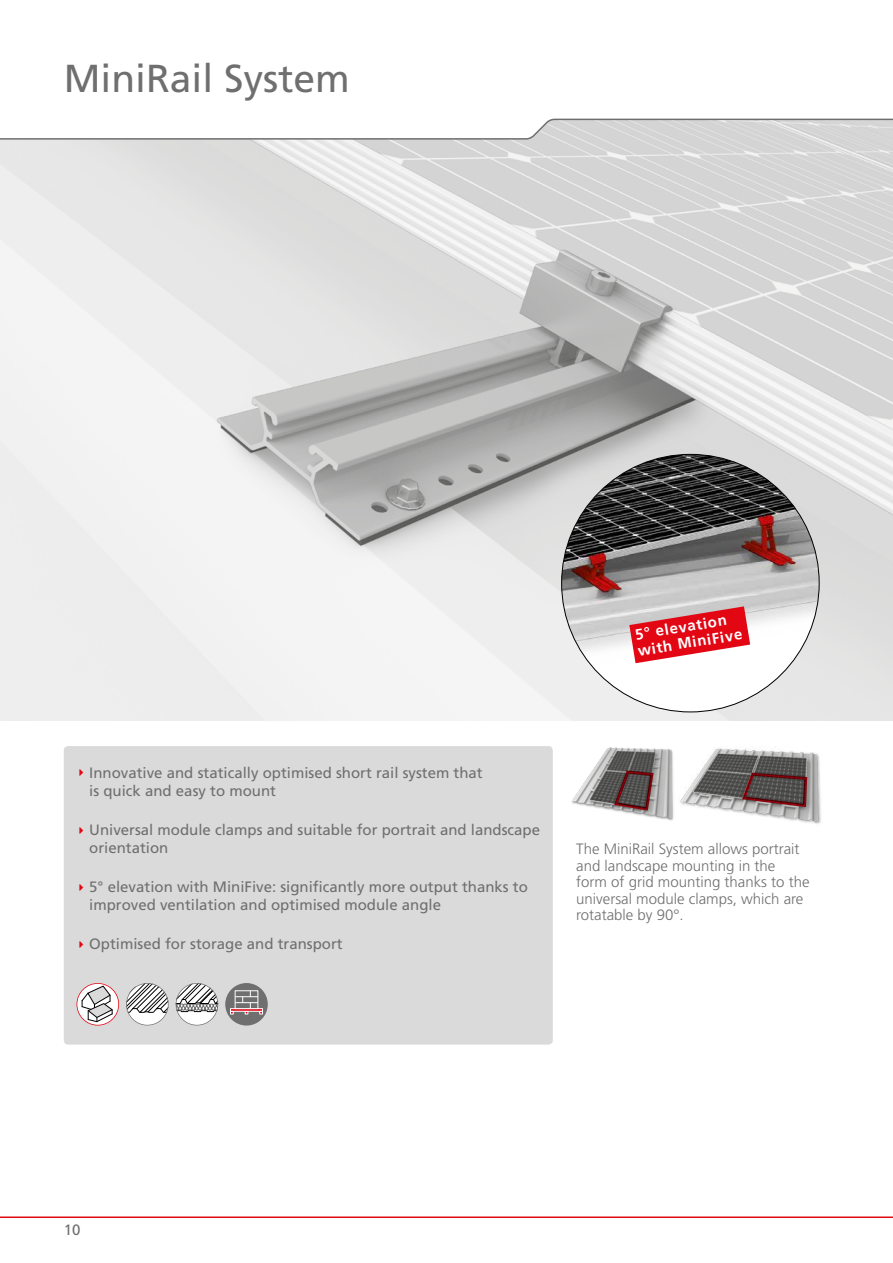
<style>
.page{position:relative;width:893px;height:1263px;background:#fff}
.page>*{position:absolute;margin:0;border:0;box-sizing:border-box;transform-origin:0 0}
.t1{font:39px "Frutiger LT Std";color:#706f6f}
.t2{font:15px/18px "Frutiger LT Std";color:#706f6f}
.t3{font:300 15px/16.5px "Frutiger LT Std";color:#706f6f}
.t4{font:700 15px/16.5px "Frutiger LT Std";color:#fff}
</style>
<div class="page">
<img style="left:0;top:140px;width:893px;height:581px">
<svg style="left:0;top:118px;width:893px;height:22px"></svg>
<div style="left:64px;top:746px;width:489px;height:298px;background:#dadada;border-radius:4px"></div>
<svg style="left:77px;top:983px;width:42px;height:42px"></svg>
<svg style="left:176px;top:983px;width:42px;height:42px"></svg>
<div style="left:225px;top:983px;width:43px;height:42px;background:#6f6f6f;border-radius:50%"></div>
<div style="left:235px;top:990px;width:23px;height:19px;border:1px solid #fff"></div>
<svg style="left:230px;top:991px;width:33px;height:23px"></svg>
<img style="left:680px;top:748px;width:141px;height:76px">
<svg style="left:740px;top:771px;width:69px;height:37px;background:#644f4f"></svg>
<img style="left:571px;top:747px;width:103px;height:74px">
<svg style="left:612px;top:768px;width:43px;height:44px;background:#675253"></svg>
<div style="left:562px;top:454px;width:257px;height:258px;background:#fff;border-radius:50%"></div>
<img style="left:562px;top:454px;width:257px;height:239px">
<svg style="left:629px;top:606px;width:121px;height:57px"></svg>
<svg style="left:126px;top:983px;width:43px;height:42px"></svg>
<hr style="left:0;top:1216px;width:893px;height:2px;background:#e30613">
<h1 class="t1" style="left:64px;top:56px;width:288px">MiniRail System</h1>
<p class="t4" style="left:634px;top:626px;width:107px;rotate:-9deg">5° elevation with MiniFive</p>
<p class="t2" style="left:89px;top:764px;width:395px">Innovative and statically optimised short rail system that is quick and easy to mount</p>
<p class="t2" style="left:89px;top:821px;width:452px">Universal module clamps and suitable for portrait and landscape orientation</p>
<p class="t2" style="left:89px;top:878px;width:440px">5° elevation with MiniFive: significantly more output thanks to improved ventilation and optimised module angle</p>
<p class="t2" style="left:89px;top:935px;width:255px">Optimised for storage and transport</p>
<p class="t3" style="left:576px;top:841px;width:235px">The MiniRail System allows portrait and landscape mounting in the form of grid mounting thanks to the universal module clamps, which are rotatable by 90°.</p>
<p class="t2" style="left:64px;top:1221px;width:18px">10</p>
</div>
